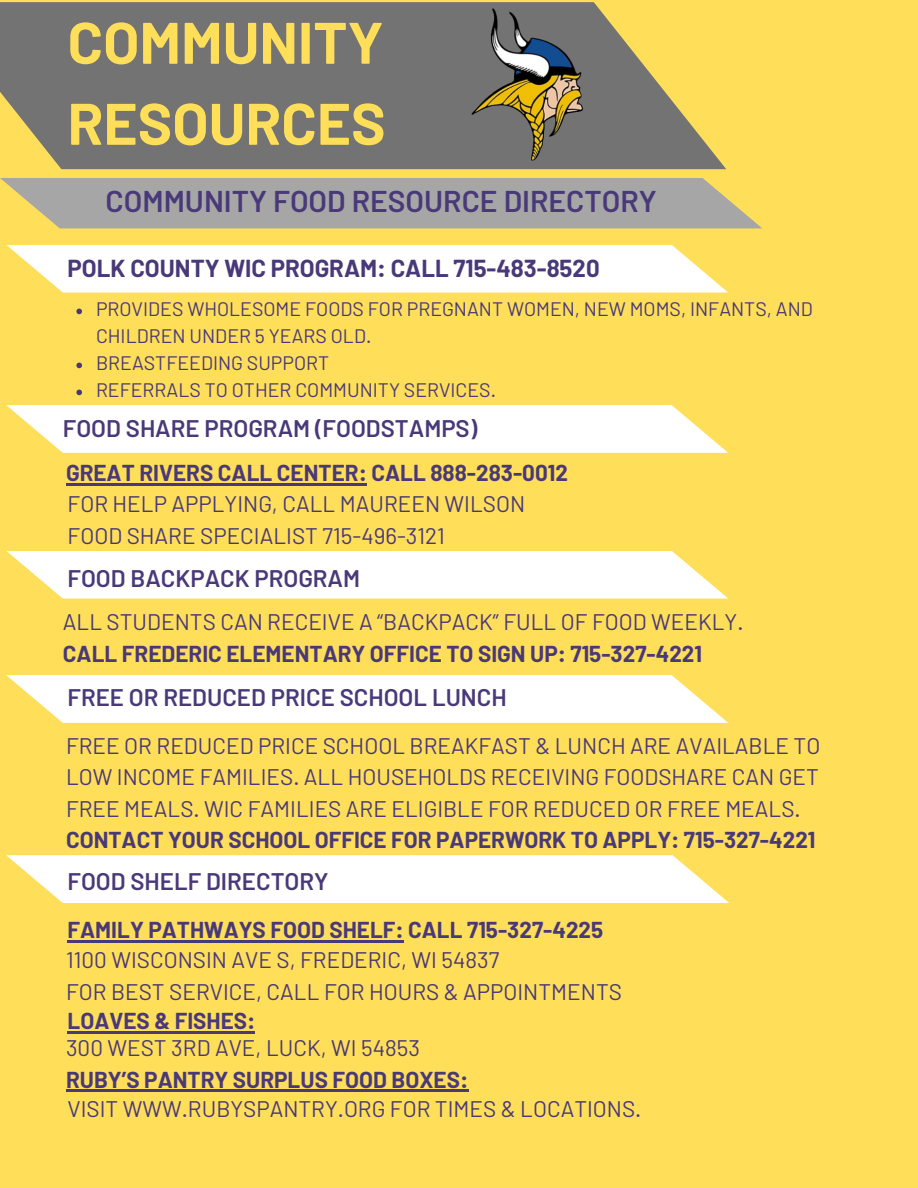
<style>
.page{position:relative;width:918px;height:1188px;background:#ffde59}
.page>*{position:absolute;margin:0;border:0;box-sizing:border-box;transform-origin:0 0}
.t1{font:700 58.5px/81px "Barlow";color:#ffde59}
.t2{font:600 30px "Barlow";color:#493979}
.t3{font:600 24px "Barlow";color:#493979}
.t4{font:700 24px "Barlow";color:#493979}
.t5{font:22.5px/31.5px "Barlow";color:#493979;text-align:justify}
.t6{font:700 22.5px "Barlow";color:#493979}
.t7{font:19.5px/27px "Barlow";color:#493979}
</style>
<div class="page">
<svg style="left:0;top:2px;width:726px;height:167px;background:#86816f"></svg>
<svg style="left:6px;top:405px;width:722px;height:48px;background:#fffcf1"></svg>
<svg style="left:6px;top:551px;width:722px;height:48px;background:#fffcf0"></svg>
<svg style="left:6px;top:675px;width:722px;height:48px;background:#fffcf1"></svg>
<svg style="left:6px;top:855px;width:723px;height:48px;background:#fffcf1"></svg>
<svg style="left:76px;top:309px;width:6px;height:5px"></svg>
<svg style="left:76px;top:363px;width:6px;height:5px"></svg>
<svg style="left:76px;top:390px;width:6px;height:5px"></svg>
<hr style="left:66px;top:483px;width:301px;height:2px;background:#493979">
<hr style="left:68px;top:940px;width:336px;height:2px;background:#493979">
<hr style="left:68px;top:1031px;width:187px;height:3px;background:#493979">
<hr style="left:66px;top:1090px;width:402px;height:2px;background:#493979">
<svg style="left:0;top:178px;width:762px;height:50px;background:#acaaa0"></svg>
<svg style="left:6px;top:245px;width:722px;height:48px;background:#fffcf0"></svg>
<img style="left:458px;top:5px;width:139px;height:161px">
<p class="t1" style="left:68px;top:0;width:320px">COMMUNITY<br>RESOURCES</p>
<p class="t2" style="left:106px;top:182px;width:553px">COMMUNITY FOOD RESOURCE DIRECTORY</p>
<p class="t4" style="left:68px;top:253px;width:534px">POLK COUNTY WIC PROGRAM: CALL 715-483-8520</p>
<p class="t7" style="left:96px;top:295px;width:718px">PROVIDES WHOLESOME FOODS FOR PREGNANT WOMEN, NEW MOMS, INFANTS, AND<br>CHILDREN UNDER 5 YEARS OLD.</p>
<p class="t7" style="left:96px;top:349px;width:235px">BREASTFEEDING SUPPORT</p>
<p class="t7" style="left:96px;top:376px;width:401px">REFERRALS TO OTHER COMMUNITY SERVICES.</p>
<p class="t3" style="left:63px;top:413px;width:416px">FOOD SHARE PROGRAM (FOODSTAMPS)</p>
<p class="t6" style="left:66px;top:458px;width:504px">GREAT RIVERS CALL CENTER: CALL 888-283-0012</p>
<p class="t5" style="left:68px;top:488px;width:459px">FOR HELP APPLYING, CALL MAUREEN WILSON</p>
<p class="t5" style="left:68px;top:519px;width:379px">FOOD SHARE SPECIALIST 715-496-3121</p>
<p class="t3" style="left:68px;top:563px;width:294px">FOOD BACKPACK PROGRAM</p>
<p class="t5" style="left:63px;top:605px;width:682px">ALL STUDENTS CAN RECEIVE A “BACKPACK” FULL OF FOOD WEEKLY.</p>
<p class="t6" style="left:63px;top:639px;width:641px">CALL FREDERIC ELEMENTARY OFFICE TO SIGN UP: 715-327-4221</p>
<p class="t3" style="left:68px;top:682px;width:441px">FREE OR REDUCED PRICE SCHOOL LUNCH</p>
<p class="t5" style="left:66px;top:729px;width:756px">FREE OR REDUCED PRICE SCHOOL BREAKFAST &amp; LUNCH ARE AVAILABLE TO LOW INCOME FAMILIES. ALL HOUSEHOLDS RECEIVING FOODSHARE CAN GET FREE MEALS. WIC FAMILIES ARE ELIGIBLE FOR REDUCED OR FREE MEALS.</p>
<p class="t6" style="left:66px;top:826px;width:751px">CONTACT YOUR SCHOOL OFFICE FOR PAPERWORK TO APPLY: 715-327-4221</p>
<p class="t3" style="left:68px;top:866px;width:263px">FOOD SHELF DIRECTORY</p>
<p class="t6" style="left:68px;top:915px;width:537px">FAMILY PATHWAYS FOOD SHELF: CALL 715-327-4225</p>
<p class="t5" style="left:66px;top:944px;width:435px">1100 WISCONSIN AVE S, FREDERIC, WI 54837</p>
<p class="t5" style="left:66px;top:975px;width:557px">FOR BEST SERVICE, CALL FOR HOURS &amp; APPOINTMENTS</p>
<p class="t6" style="left:68px;top:1007px;width:189px">LOAVES &amp; FISHES:</p>
<p class="t5" style="left:66px;top:1031px;width:355px">300 WEST 3RD AVE, LUCK, WI 54853</p>
<p class="t6" style="left:66px;top:1065px;width:404px">RUBY’S PANTRY SURPLUS FOOD BOXES:</p>
<p class="t5" style="left:68px;top:1092px;width:575px">VISIT WWW.RUBYSPANTRY.ORG FOR TIMES &amp; LOCATIONS.</p>
</div>
